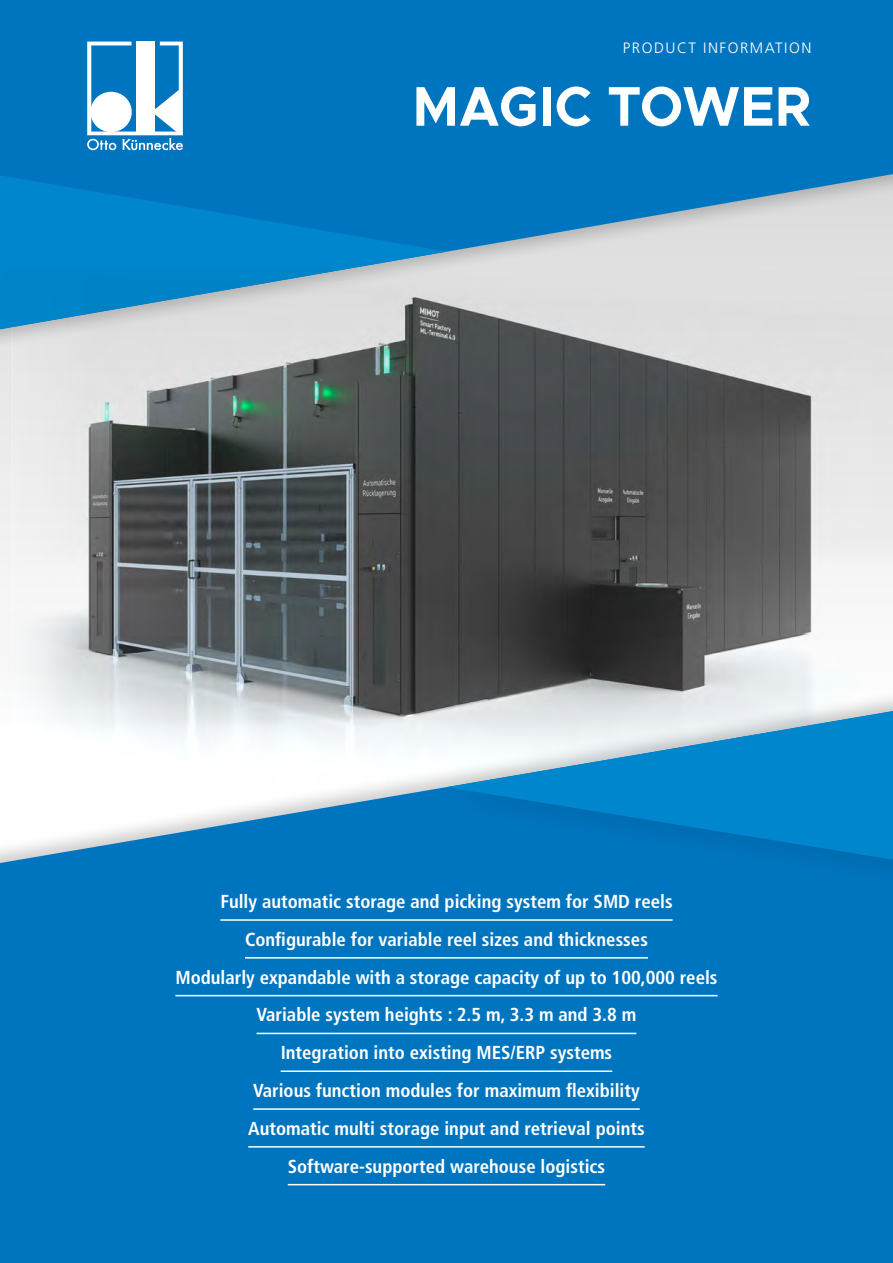
<style>
.page{position:relative;width:893px;height:1263px;background:#fff}
.page>*{position:absolute;margin:0;border:0;box-sizing:border-box;transform-origin:0 0}
.t1{font:700 56.1px "Metropolis";letter-spacing:.005em;color:#fff;scale:.95 1}
.t2{font:700 condensed 18.75px/37.8px "Frutiger LT Std";color:#fff;text-align:center}
.t3{font:300 15px "Frutiger LT Std";letter-spacing:.1em;color:#fff}
</style>
<div class="page">
<svg style="left:0;top:0;width:893px;height:267px;background:#1b81c2"></svg>
<div style="left:0;top:784px;width:893px;height:479px;background:#0075bf"></div>
<svg style="left:0;top:175px;width:446px;height:92px;background:#037fc6"></svg>
<img style="left:0;top:267px;width:893px;height:517px">
<svg style="left:87px;top:42px;width:96px;height:108px"></svg>
<hr style="left:220px;top:919px;width:453px;height:2px;background:#fff">
<hr style="left:245px;top:957px;width:403px;height:1px;background:#fff">
<hr style="left:175px;top:995px;width:542px;height:1px;background:#fff">
<hr style="left:257px;top:1033px;width:379px;height:1px;background:#fff">
<hr style="left:281px;top:1070px;width:331px;height:2px;background:#fff">
<hr style="left:253px;top:1108px;width:387px;height:2px;background:#fff">
<hr style="left:248px;top:1146px;width:397px;height:1px;background:#fff">
<hr style="left:288px;top:1184px;width:317px;height:1px;background:#fff">
<div style="left:428px;top:695px;width:465px;height:197px;background:#000;opacity:.1"></div>
<svg style="left:446px;top:711px;width:447px;height:149px;background:#3a9acf"></svg>
<p class="t3" style="left:623px;top:39px;width:190px">PRODUCT INFORMATION</p>
<h1 class="t1" style="left:412px;top:71px;width:421px">MAGIC TOWER</h1>
<p class="t2" style="left:175px;top:883px;width:544px">Fully automatic storage and picking system for SMD reels Configurable for variable reel sizes and thicknesses<br>Modularly expandable with a storage capacity of up to 100,000 reels Variable system heights : 2.5 m, 3.3 m and 3.8 m<br>Integration into existing MES/ERP systems<br>Various function modules for maximum flexibility<br>Automatic multi storage input and retrieval points Software-supported warehouse logistics</p>
</div>
